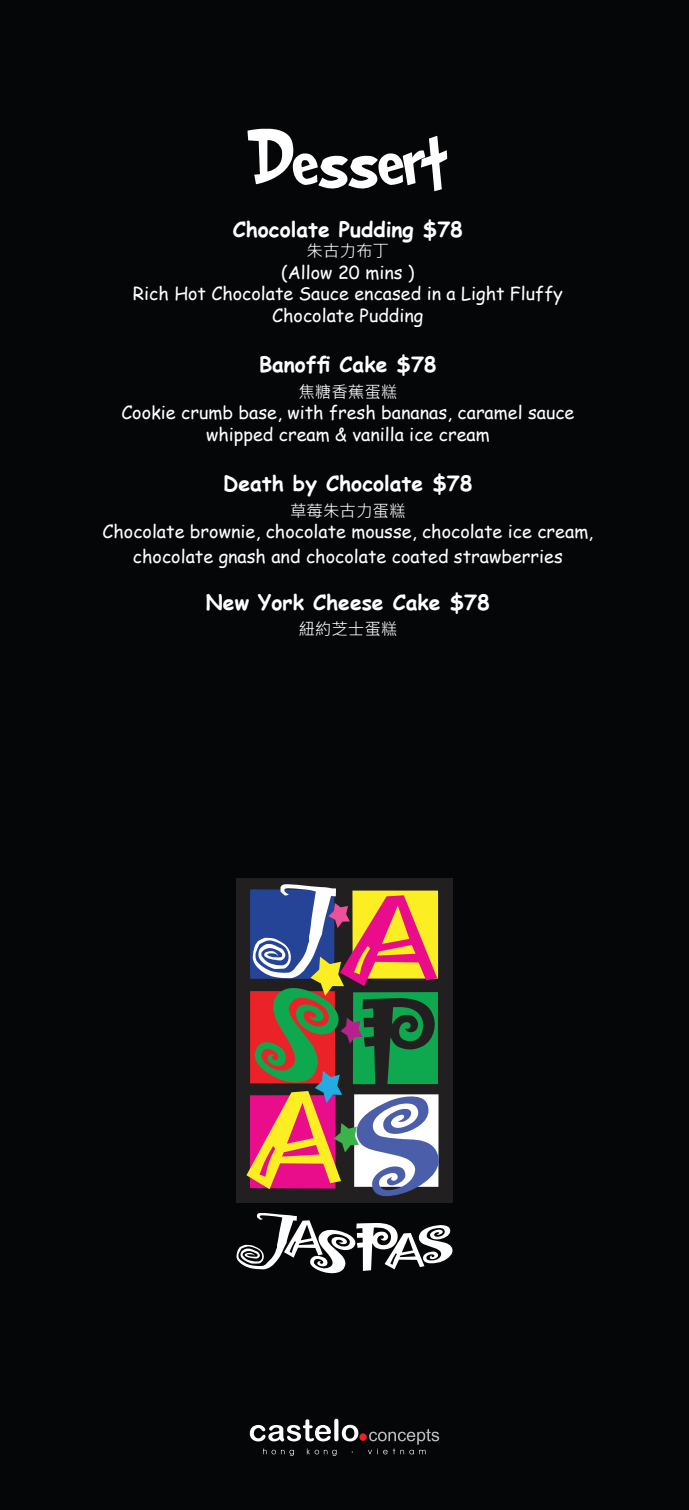
<style>
.page{position:relative;width:689px;height:1510px;background:#fff}
.page>*{position:absolute;margin:0;border:0;box-sizing:border-box;transform-origin:0 0}
.t1{font:69px "Grinched";color:#fff}
.t2{font:700 21px "Comic Sans MS";color:#fff}
.t3{font:18px/21.6px "Comic Sans MS";color:#fff;text-align:center}
.t4{font:16.5px "Microsoft Jheng Hei";color:#fff}
</style>
<div class="page">
<div style="left:0;top:0;width:689px;height:1509px;background:#050608"></div>
<svg style="left:250px;top:1419px;width:81px;height:22px"></svg>
<svg style="left:334px;top:1418px;width:4px;height:23px"></svg>
<svg style="left:342px;top:1424px;width:16px;height:17px"></svg>
<div style="left:359px;top:1433px;width:8px;height:7px;background:#eb2227;border-radius:50%"></div>
<svg style="left:263px;top:1448px;width:31px;height:7px"></svg>
<svg style="left:307px;top:1448px;width:29px;height:7px"></svg>
<svg style="left:368px;top:1428px;width:71px;height:26px"></svg>
<div style="left:236px;top:878px;width:216px;height:324px;background:#221f20"></div>
<svg style="left:246px;top:884px;width:193px;height:313px"></svg>
<svg style="left:236px;top:1213px;width:217px;height:61px"></svg>
<h1 class="t1" style="left:248px;top:128px;width:202px">Dessert</h1>
<p class="t2" style="left:233px;top:214px;width:232px">Chocolate Pudding $78</p>
<p class="t4" style="left:307px;top:241px;width:84px">朱古力布丁</p>
<p class="t3" style="left:133px;top:261px;width:431px">(Allow 20 mins )<br>Rich Hot Chocolate Sauce encased in a Light Fluffy<br>Chocolate Pudding</p>
<p class="t2" style="left:259px;top:349px;width:179px">Banoffi Cake $78</p>
<p class="t4" style="left:298px;top:381px;width:100px">焦糖香蕉蛋糕</p>
<p class="t3" style="left:121px;top:401px;width:455px">Cookie crumb base, with fresh bananas, caramel sauce whipped cream &amp; vanilla ice cream</p>
<p class="t2" style="left:223px;top:468px;width:251px">Death by Chocolate $78</p>
<p class="t4" style="left:290px;top:500px;width:117px">草莓朱古力蛋糕</p>
<p class="t3" style="left:103px;top:518px;width:492px;line-height:25.2px">Chocolate brownie, chocolate mousse, chocolate ice cream, chocolate gnash and chocolate coated strawberries</p>
<p class="t2" style="left:206px;top:587px;width:285px">New York Cheese Cake $78</p>
<p class="t4" style="left:298px;top:619px;width:100px">紐約芝士蛋糕</p>
</div>
